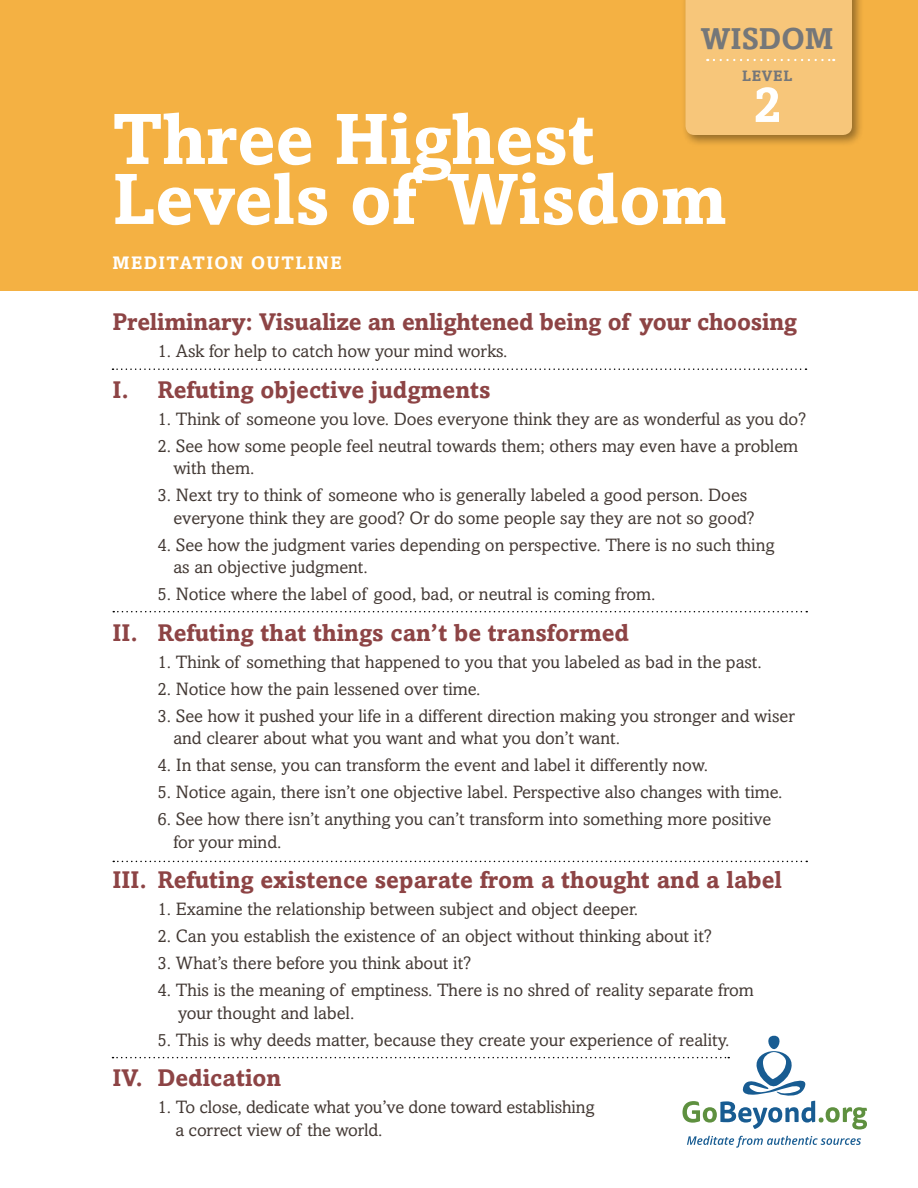
<style>
.page{position:relative;width:918px;height:1188px;background:#fff}
.page>*{position:absolute;margin:0;border:0;box-sizing:border-box;transform-origin:0 0}
.t1{font:700 72px/60px "Amasis MT Std";color:#fff}
.t2{font:700 51px "Amasis MT Std";color:#fff}
.t3{font:700 30px "Amasis MT Std";color:#757779}
.t4{font:700 24px "Amasis MT Std";color:#8d4445}
.t5{font:18px/22.5px "Amasis MT Std";color:#433934}
.t6{font:700 18px "Amasis MT Std";letter-spacing:.075em;color:#fff}
.t7{font:700 15px "Amasis MT Std";letter-spacing:.05em;color:#757779}
</style>
<div class="page">
<div style="left:0;top:0;width:918px;height:291px;background:#f4b143"></div>
<svg style="left:112px;top:368px;width:695px;height:2px"></svg>
<svg style="left:687px;top:1136px;width:174px;height:12px"></svg>
<svg style="left:113px;top:611px;width:694px;height:1px"></svg>
<svg style="left:113px;top:861px;width:694px;height:1px"></svg>
<div style="left:681px;top:0;width:184px;height:147px;background:#000;opacity:.4"></div>
<div style="left:686px;top:0;width:166px;height:135px;background:#f7c67a"></div>
<svg style="left:112px;top:1036px;width:755px;height:93px"></svg>
<h3 class="t3" style="left:701px;top:21px;width:134px">WISDOM</h3>
<p class="t7" style="left:742px;top:66px;width:52px">LEVEL</p>
<h1 class="t1" style="left:112px;top:108px;width:616px">Three Highest<br>Levels of Wisdom</h1>
<p class="t6" style="left:112px;top:252px;width:231px">MEDITATION OUTLINE</p>
<h2 class="t2" style="left:753px;top:73px;width:30px">2</h2>
<h3 class="t4" style="left:112px;top:308px;width:686px">Preliminary: Visualize an enlightened being of your choosing</h3>
<p class="t5" style="left:158px;top:340px;width:352px">1. Ask for help to catch how your mind works.</p>
<h3 class="t4" style="left:112px;top:375px;width:380px">I. Refuting objective judgments</h3>
<p class="t5" style="left:158px;top:408px;width:650px">1. Think of someone you love. Does everyone think they are as wonderful as you do?</p>
<p class="t5" style="left:173px;top:435px;width:626px;text-indent:-16px">2. See how some people feel neutral towards them; others may even have a problem with them.</p>
<p class="t5" style="left:173px;top:484px;width:583px;text-indent:-16px">3. Next try to think of someone who is generally labeled a good person. Does everyone think they are good? Or do some people say they are not so good?</p>
<p class="t5" style="left:173px;top:534px;width:603px;text-indent:-16px">4. See how the judgment varies depending on perspective. There is no such thing as an objective judgment.</p>
<p class="t5" style="left:158px;top:583px;width:500px">5. Notice where the label of good, bad, or neutral is coming from.</p>
<h3 class="t4" style="left:112px;top:618px;width:518px">II. Refuting that things can’t be transformed</h3>
<p class="t5" style="left:158px;top:651px;width:606px">1. Think of something that happened to you that you labeled as bad in the past.</p>
<p class="t5" style="left:158px;top:678px;width:325px">2. Notice how the pain lessened over time.</p>
<p class="t5" style="left:173px;top:705px;width:623px;text-indent:-16px">3. See how it pushed your life in a different direction making you stronger and wiser and clearer about what you want and what you don’t want.</p>
<p class="t5" style="left:158px;top:754px;width:552px">4. In that sense, you can transform the event and label it differently now.</p>
<p class="t5" style="left:158px;top:781px;width:627px">5. Notice again, there isn’t one objective label. Perspective also changes with time.</p>
<p class="t5" style="left:173px;top:808px;width:600px;text-indent:-16px">6. See how there isn’t anything you can’t transform into something more positive for your mind.</p>
<h3 class="t4" style="left:112px;top:866px;width:671px">III. Refuting existence separate from a thought and a label</h3>
<p class="t5" style="left:158px;top:898px;width:482px">1. Examine the relationship between subject and object deeper.</p>
<p class="t5" style="left:158px;top:925px;width:556px">2. Can you establish the existence of an object without thinking about it?</p>
<p class="t5" style="left:158px;top:952px;width:315px">3. What’s there before you think about it?</p>
<p class="t5" style="left:178px;top:979px;width:577px;text-indent:-21px">4. This is the meaning of emptiness. There is no shred of reality separate from your thought and label.</p>
<p class="t5" style="left:158px;top:1029px;width:574px">5. This is why deeds matter, because they create your experience of reality.</p>
<h3 class="t4" style="left:112px;top:1064px;width:170px">IV. Dedication</h3>
<p class="t5" style="left:176px;top:1096px;width:421px;text-indent:-18px">1. To close, dedicate what you’ve done toward establishing a correct view of the world.</p>
</div>
